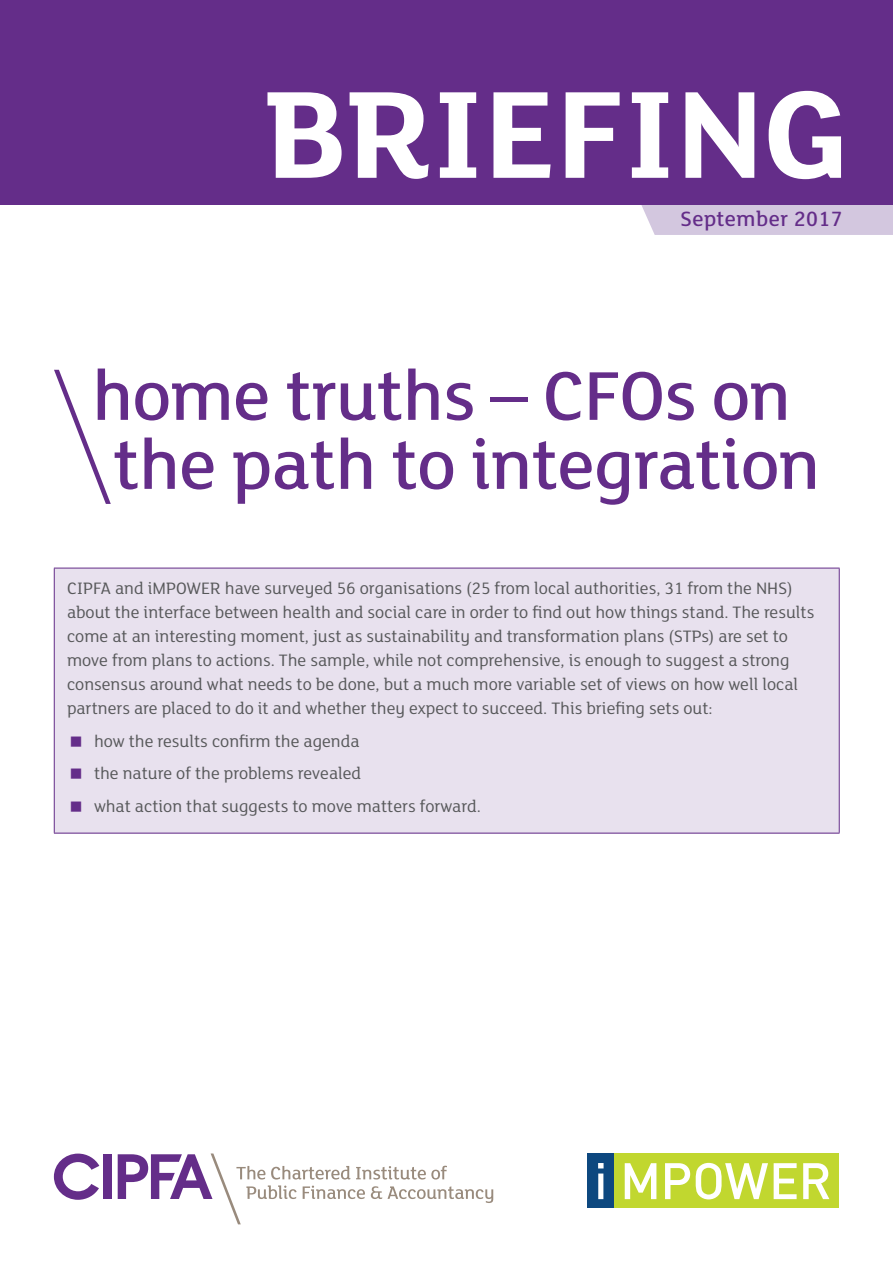
<style>
.page{position:relative;width:893px;height:1263px;background:#fff}
.page>*{position:absolute;margin:0;border:0;box-sizing:border-box;transform-origin:0 0}
.t1{font:700 135px "FS Lola";color:#fff}
.Cover_head_A_2_deck{font:500 75px/69px "FS Lola";letter-spacing:-.01em;color:#642d89}
.Subhead_A_13_16_bd{font:500 22.5px "FS Lola";letter-spacing:.02em;color:#642d89}
.Intro_bullets_12_16{font:18px/24px "FS Lola";color:#57585a}
</style>
<div class="page">
<svg style="left:637px;top:204px;width:256px;height:31px;background:#d1c4dd"></svg>
<div style="left:54px;top:568px;width:785px;height:265px;background:#e8e1ee"></div>
<hr style="left:54px;top:568px;width:786px;height:1px;background:#642d89">
<hr style="left:54px;top:568px;width:1px;height:265px;background:#642d89">
<hr style="left:839px;top:568px;width:1px;height:265px;background:#642d89">
<hr style="left:54px;top:833px;width:786px;height:1px;background:#642d89">
<svg style="left:54px;top:370px;width:57px;height:134px"></svg>
<div style="left:0;top:0;width:893px;height:204px;background:#642d89"></div>
<div style="left:103px;top:1154px;width:9px;height:45px;background:#642d89"></div>
<svg style="left:118px;top:1153px;width:375px;height:71px"></svg>
<svg style="left:54px;top:1153px;width:45px;height:47px"></svg>
<div style="left:614px;top:1153px;width:225px;height:55px;background:#c1d72f"></div>
<div style="left:587px;top:1153px;width:27px;height:55px;background:#0d487f"></div>
<svg style="left:598px;top:1163px;width:6px;height:36px"></svg>
<svg style="left:625px;top:1163px;width:31px;height:36px"></svg>
<svg style="left:665px;top:1163px;width:25px;height:36px"></svg>
<svg style="left:696px;top:1163px;width:72px;height:36px"></svg>
<svg style="left:774px;top:1163px;width:23px;height:36px"></svg>
<svg style="left:803px;top:1163px;width:26px;height:36px"></svg>
<p class="t1" style="left:265px;top:41px;width:585px">BRIEFING</p>
<p class="Subhead_A_13_16_bd" style="left:680px;top:204px;width:164px">September 2017</p>
<p class="Cover_head_A_2_deck" style="left:92px;top:358px;width:730px">home truths – CFOs on the path to integration</p>
<p class="Intro_bullets_12_16" style="left:67px;top:576px;width:749px">CIPFA and iMPOWER have surveyed 56 organisations (25 from local authorities, 31 from the NHS) about the interface between health and social care in order to find out how things stand. The results come at an interesting moment, just as sustainability and transformation plans (STPs) are set to move from plans to actions. The sample, while not comprehensive, is enough to suggest a strong consensus around what needs to be done, but a much more variable set of views on how well local partners are placed to do it and whether they expect to succeed. This briefing sets out:</p>
<p class="Intro_bullets_12_16" style="left:94px;top:728px;width:267px">how the results confirm the agenda</p>
<p class="Intro_bullets_12_16" style="left:94px;top:761px;width:269px">the nature of the problems revealed</p>
<p class="Intro_bullets_12_16" style="left:94px;top:793px;width:388px">what action that suggests to move matters forward.</p>
</div>
